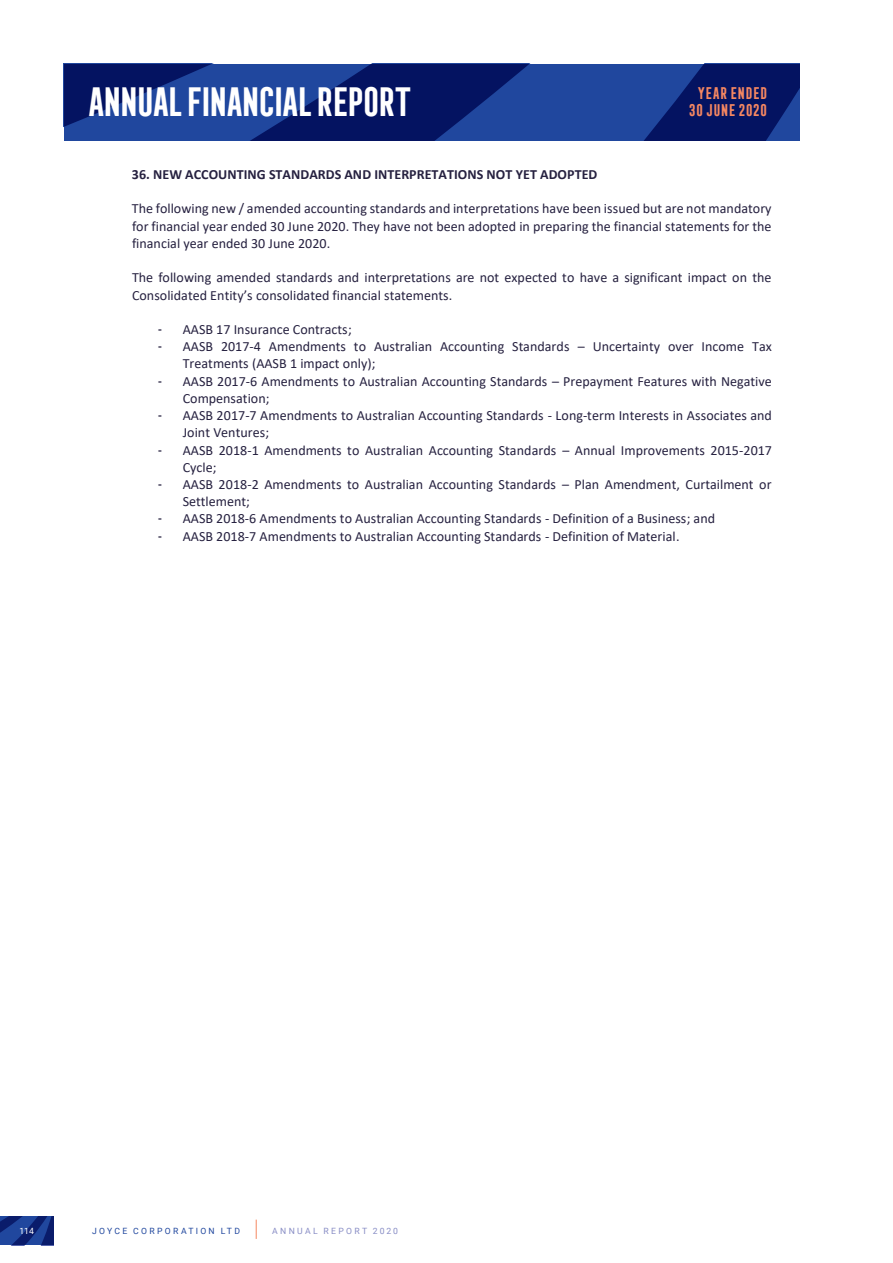
<style>
.page{position:relative;width:893px;height:1263px;background:#fff}
.page>*{position:absolute;margin:0;border:0;box-sizing:border-box;transform-origin:0 0}
.t1{font:700 37.5px "Frontage Condensed";letter-spacing:-.14em;color:#fff}
.t2{font:700 15.45px "Frontage Condensed";letter-spacing:-.08em;color:#f58761}
.t3{font:14.1px/17.2px "Calibri";color:#262140}
.t4{font:700 14.1px "Calibri";color:#262140}
.t5{font:8.7px "Roboto";letter-spacing:.265em;color:#20479e}
.t6{font:8.7px "Roboto";letter-spacing:.265em;color:#888dc5}
.t7{font:8.7px "Roboto";color:#fff}
.s1{font-family:"Trebuchet MS"}
</style>
<div class="page">
<svg style="left:256px;top:1219px;width:1px;height:20px"></svg>
<svg style="left:0;top:1216px;width:54px;height:29px;background:#153386"></svg>
<svg style="left:64px;top:64px;width:162px;height:76px;background:#153286"></svg>
<svg style="left:226px;top:64px;width:573px;height:76px;background:#122d7f"></svg>
<h1 class="t1" style="left:85px;top:81px;width:328px">ANNUAL FINANCIAL REPORT</h1>
<p class="t2" style="left:697px;top:85px;width:72px">YEAR ENDED</p>
<p class="t2" style="left:687px;top:101px;width:82px">30 JUNE 2020</p>
<p class="t4" style="left:132px;top:164px;width:467px">36. NEW ACCOUNTING STANDARDS AND INTERPRETATIONS NOT YET ADOPTED</p>
<p class="t3" style="left:132px;top:200px;width:641px;text-align:justify">The following new / amended accounting standards and interpretations have been issued but are not mandatory for financial year ended 30 June 2020. They have not been adopted in preparing the financial statements for the financial year ended 30 June 2020.</p>
<p class="t3" style="left:132px;top:269px;width:641px">The following amended standards and interpretations are not expected to have a significant impact on the<br>Consolidated Entity’s consolidated financial statements.</p>
<p class="t3" style="left:157px;top:320px;width:196px"><span class="s1">-</span> AASB 17 Insurance Contracts;</p>
<p class="t3" style="left:183px;top:337px;width:590px;text-indent:-25px"><span class="s1">-</span> AASB 2017-4 Amendments to Australian Accounting Standards – Uncertainty over Income Tax<br>Treatments (AASB 1 impact only);</p>
<p class="t3" style="left:183px;top:372px;width:591px;text-indent:-25px"><span class="s1">-</span> AASB 2017-6 Amendments to Australian Accounting Standards – Prepayment Features with Negative<br>Compensation;</p>
<p class="t3" style="left:183px;top:406px;width:591px;text-indent:-25px"><span class="s1">-</span> AASB 2017-7 Amendments to Australian Accounting Standards - Long-term Interests in Associates and<br>Joint Ventures;</p>
<p class="t3" style="left:183px;top:441px;width:591px;text-indent:-25px"><span class="s1">-</span> AASB 2018-1 Amendments to Australian Accounting Standards – Annual Improvements 2015-2017<br>Cycle;</p>
<p class="t3" style="left:183px;top:475px;width:590px;text-indent:-25px"><span class="s1">-</span> AASB 2018-2 Amendments to Australian Accounting Standards – Plan Amendment, Curtailment or<br>Settlement;</p>
<p class="t3" style="left:157px;top:510px;width:559px"><span class="s1">-</span> AASB 2018-6 Amendments to Australian Accounting Standards - Definition of a Business; and</p>
<p class="t3" style="left:157px;top:527px;width:524px"><span class="s1">-</span> AASB 2018-7 Amendments to Australian Accounting Standards - Definition of Material.</p>
<p class="t7" style="left:20px;top:1225px;width:16px">114</p>
<p class="t5" style="left:92px;top:1224px;width:149px">JOYCE CORPORATION LTD</p>
<p class="t6" style="left:272px;top:1224px;width:127px">ANNUAL REPORT 2020</p>
</div>
